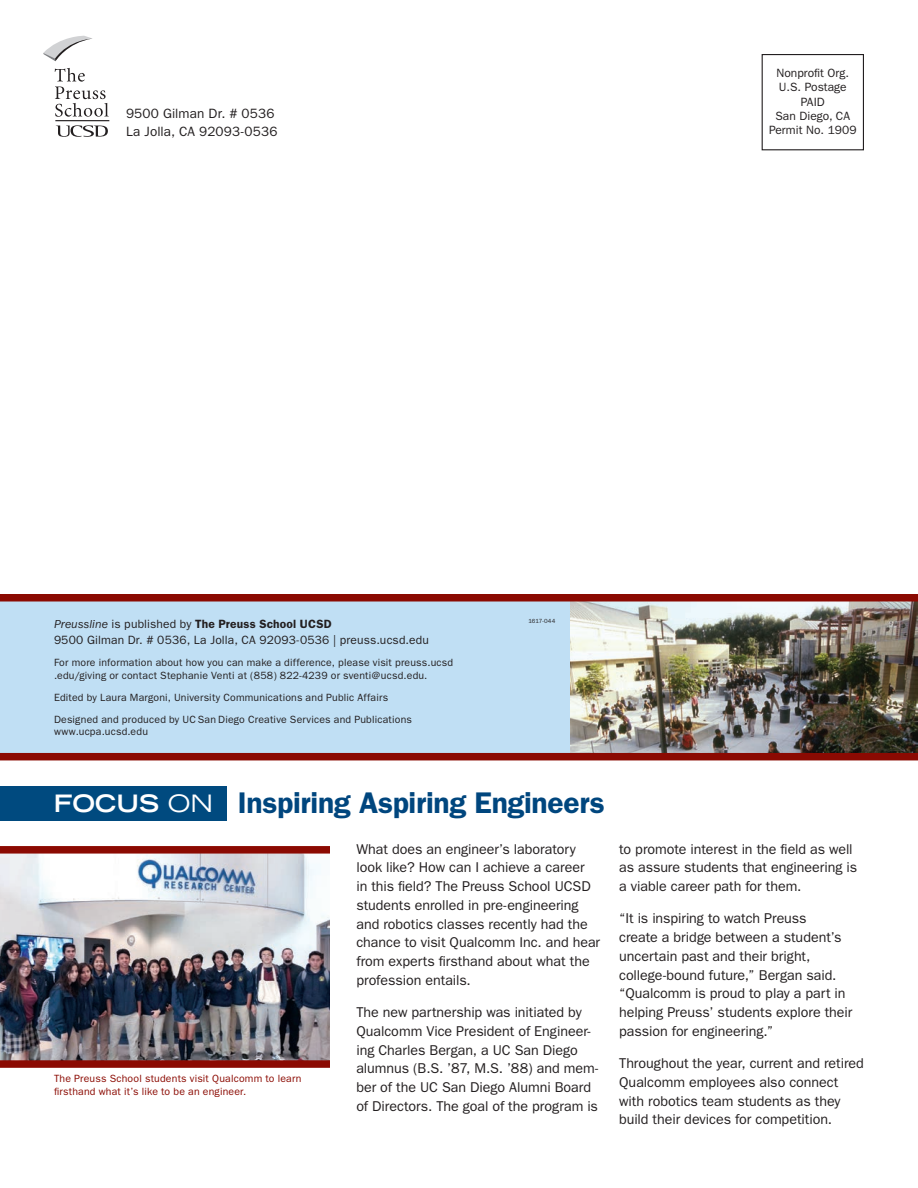
<style>
.page{position:relative;width:918px;height:1188px;background:#fff}
.page>*{position:absolute;margin:0;border:0;box-sizing:border-box;transform-origin:0 0}
.t1{font:600 30px "Franklin Gothic";letter-spacing:-.01em;color:#00467e}
.t2{font:700 expanded 24px "Trade Gothic LH";color:#fff}
.t3{font:14.25px/18.8px "Franklin Gothic";letter-spacing:-.005em;color:#231f20}
.t4{font:13.5px/18px "Franklin Gothic";letter-spacing:.01em;color:#231f20}
.t5{font:12px/14.4px "Franklin Gothic";letter-spacing:.005em;color:#231f20}
.t6{font:10.5px/12.6px "Franklin Gothic";letter-spacing:.02em;color:#231f20}
.t7{font:10.5px/12.6px "Franklin Gothic";letter-spacing:.02em;color:#8b0a02}
.t8{font:6px "Franklin Gothic";color:#231f20}
.s1{font-style:italic}
.s2{font-weight:600}
.s3{font-weight:400}
</style>
<div class="page">
<div style="left:0;top:595px;width:918px;height:163px;background:#c0dff4"></div>
<img style="left:570px;top:602px;width:348px;height:151px">
<div style="left:0;top:594px;width:918px;height:8px;background:#8b0a02"></div>
<div style="left:0;top:753px;width:918px;height:7px;background:#8b0a02"></div>
<img style="left:0;top:854px;width:330px;height:206px">
<div style="left:0;top:846px;width:330px;height:8px;background:#8b0a02"></div>
<div style="left:0;top:1060px;width:330px;height:8px;background:#8b0a02"></div>
<div style="left:0;top:786px;width:227px;height:34px;background:#004a7f"></div>
<div style="left:762px;top:54px;width:102px;height:96px;border:1px solid #231f20"></div>
<hr style="left:55px;top:120px;width:54px;height:1px;background:#231f20">
<svg style="left:55px;top:68px;width:54px;height:49px"></svg>
<svg style="left:43px;top:36px;width:49px;height:25px"></svg>
<svg style="left:56px;top:125px;width:52px;height:12px"></svg>
<p class="t4" style="left:126px;top:105px;width:153px">9500 Gilman Dr. # 0536<br>La Jolla, CA 92093-0536</p>
<p class="t5" style="left:769px;top:66px;width:89px;text-align:center">Nonprofit Org.<br>U.S. Postage<br>PAID<br>San Diego, CA<br>Permit No. 1909</p>
<p class="t5" style="left:54px;top:615px;width:376px;line-height:16.5px"><span class="s1">Preussline</span> is published by <span class="s2">The Preuss School UCSD<br></span>9500 Gilman Dr. # 0536, La Jolla, CA 92093-0536 | preuss.ucsd.edu</p>
<p class="t6" style="left:54px;top:656px;width:401px">For more information about how you can make a difference, please visit preuss.ucsd .edu/giving or contact Stephanie Venti at (858) 822-4239 or sventi@ucsd.edu.</p>
<p class="t6" style="left:54px;top:686px;width:359px;line-height:22px">Edited by Laura Margoni, University Communications and Public Affairs<br>Designed and produced by UC San Diego Creative Services and Publications</p>
<p class="t6" style="left:54px;top:726px;width:96px">www.ucpa.ucsd.edu</p>
<p class="t8" style="left:528px;top:618px;width:28px">1617-044</p>
<h2 class="t2" style="left:54px;top:788px;width:161px">FOCUS <span class="s3">ON</span></h2>
<h1 class="t1" style="left:238px;top:785px;width:368px">Inspiring Aspiring Engineers</h1>
<p class="t7" style="left:54px;top:1073px;width:249px">The Preuss School students visit Qualcomm to learn firsthand what it’s like to be an engineer.</p>
<p class="t3" style="left:356px;top:839px;width:245px">What does an engineer’s laboratory look like? How can I achieve a career<br>in this field? The Preuss School UCSD students enrolled in pre-engineering and robotics classes recently had the chance to visit Qualcomm Inc. and hear from experts firsthand about what the profession entails.</p>
<p class="t3" style="left:356px;top:1003px;width:243px">The new partnership was initiated by Qualcomm Vice President of Engineer&shy;ing Charles Bergan, a UC San Diego alumnus (B.S. ’87, M.S. ’88) and mem&shy;ber of the UC San Diego Alumni Board of Directors. The goal of the program is</p>
<p class="t3" style="left:619px;top:840px;width:239px">to promote interest in the field as well as assure students that engineering is a viable career path for them.</p>
<p class="t3" style="left:619px;top:909px;width:235px">“It is inspiring to watch Preuss<br>create a bridge between a student’s uncertain past and their bright, college-bound future,” Bergan said. “Qualcomm is proud to play a part in helping Preuss’ students explore their passion for engineering.”</p>
<p class="t3" style="left:619px;top:1054px;width:246px">Throughout the year, current and retired Qualcomm employees also connect with robotics team students as they build their devices for competition.</p>
</div>
